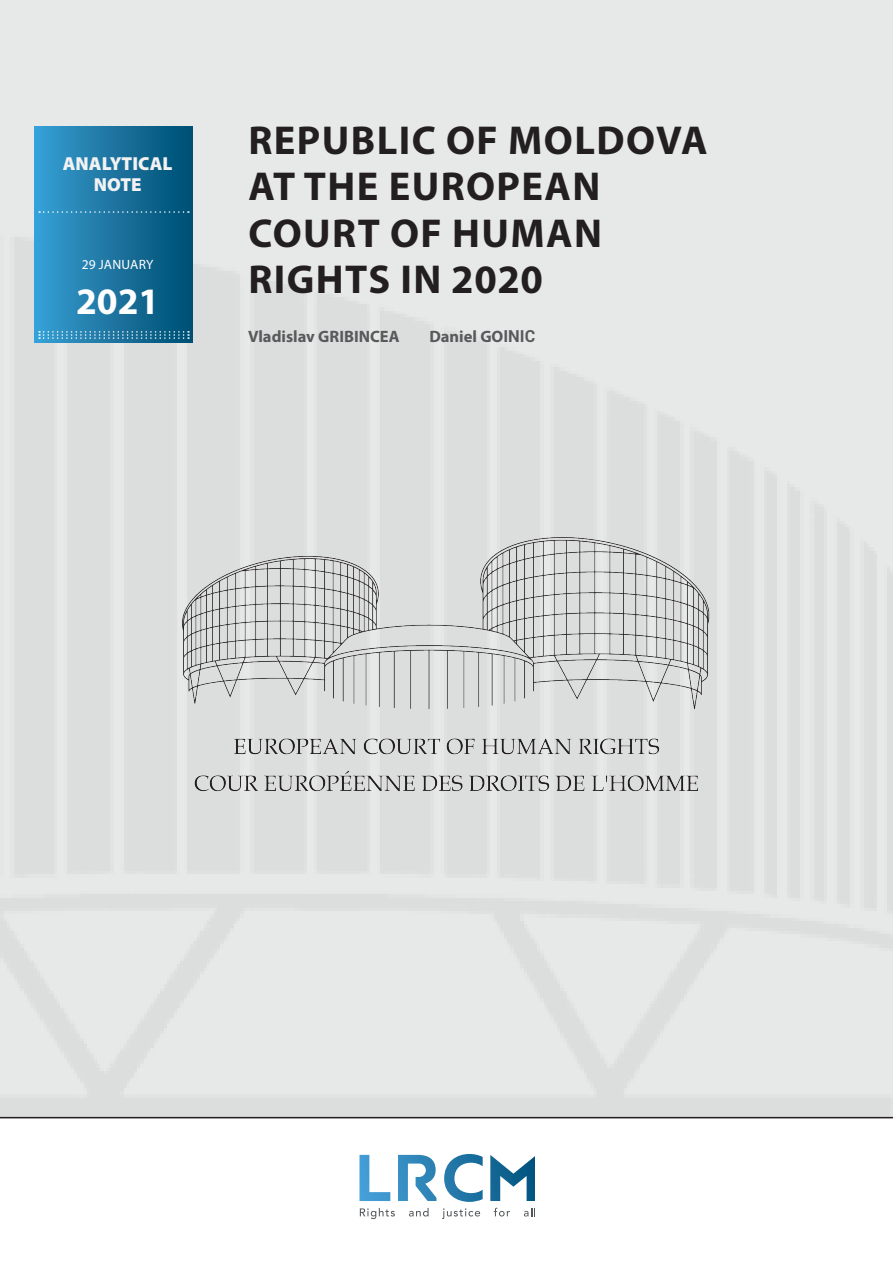
<style>
.page{position:relative;width:893px;height:1263px;background:#fff}
.page>*{position:absolute;margin:0;border:0;box-sizing:border-box;transform-origin:0 0}
.t1{font:700 40.5px "Myriad Pro";letter-spacing:.035em;color:#231f20}
.t2{font:700 37.5px "Myriad Pro";color:#fff}
.t3{font:900 18.9px/21px "Myriad Pro";color:#f2f2f3;text-align:center}
.t4{font:700 16.5px "Myriad Pro";color:#58595b}
.t5{font:13.5px "Myriad Pro";letter-spacing:.02em;color:#fff}
.s1{font-style:inherit}
.s2{font-family:"Roboto"}
</style>
<div class="page">
<div style="left:0;top:0;width:893px;height:1117px;background:#e7e8e8"></div>
<img style="left:0;top:126px;width:893px;height:991px">
<div style="left:34px;top:127px;width:159px;height:215px;background:linear-gradient(to right,#399fd5,#004c70)"></div>
<svg style="left:39px;top:211px;width:150px;height:2px"></svg>
<svg style="left:39px;top:331px;width:150px;height:8px"></svg>
<hr style="left:0;top:1117px;width:893px;height:1px;background:#231f20">
<img style="left:68px;top:535px;width:756px;height:191px">
<img style="left:189px;top:737px;width:515px;height:56px">
<svg style="left:444px;top:1154px;width:39px;height:48px"></svg>
<svg style="left:398px;top:1155px;width:38px;height:46px"></svg>
<svg style="left:490px;top:1155px;width:45px;height:46px"></svg>
<svg style="left:359px;top:1155px;width:31px;height:46px"></svg>
<svg style="left:360px;top:1208px;width:35px;height:11px"></svg>
<svg style="left:409px;top:1208px;width:20px;height:8px"></svg>
<svg style="left:442px;top:1208px;width:38px;height:11px"></svg>
<svg style="left:494px;top:1208px;width:16px;height:8px"></svg>
<svg style="left:524px;top:1208px;width:11px;height:8px"></svg>
<p class="t3" style="left:63px;top:154px;width:111px">ANALYTICAL<br>NOTE</p>
<p class="t5" style="left:82px;top:258px;width:73px"><span class="s1">29</span> JANUARY</p>
<p class="t2" style="left:76px;top:281px;width:85px">2021</p>
<p class="t1" style="left:248px;top:118px;width:461px">REPUBLIC OF MOLDOVA</p>
<p class="t1" style="left:248px;top:164px;width:353px">AT THE EUROPEAN</p>
<p class="t1" style="left:248px;top:211px;width:355px">COURT OF HUMAN</p>
<p class="t1" style="left:248px;top:257px;width:296px">RIGHTS IN 2020</p>
<p class="t4" style="left:429px;top:327px;width:107px">Daniel GO<span class="s2">INIC</span></p>
<p class="t4" style="left:248px;top:327px;width:153px">Vladislav GRIBINCEA</p>
</div>
